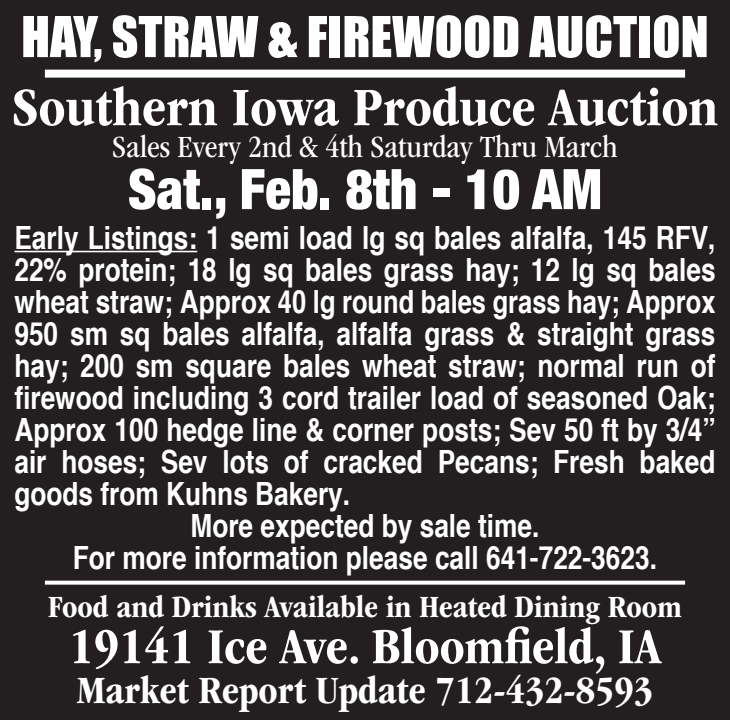
<style>
.page{position:relative;width:730px;height:720px;background:#fff}
.page>*{position:absolute;margin:0;border:0;box-sizing:border-box;transform-origin:0 0}
.t1{font:700 condensed 56px "ITC Garamond Std";color:#fff}
.t2{font:900 condensed 56px "Helvetica Neue";color:#fff;scale:.95 1}
.t3{font:52px "Impact";color:#fff}
.t4{font:700 condensed 52px "ITC Garamond Std";color:#fff}
.t5{font:700 condensed 40px "ITC Garamond Std";color:#fff}
.t6{font:700 condensed 32px "Helvetica";color:#fff}
.t7{font:700 condensed 32px "ITC Garamond Std";color:#fff}
.t8{font:condensed 32px "ITC Garamond Std";color:#fff}
</style>
<div class="page">
<div style="left:0;top:0;width:729px;height:720px;background:#231f20"></div>
<hr style="left:14px;top:251px;width:183px;height:1px;background:#fff">
<div style="left:45px;top:70px;width:639px;height:8px;background:#fff"></div>
<svg style="left:45px;top:581px;width:639px;height:4px;background:#ebeaea"></svg>
<h2 class="t3" style="left:21px;top:-4px;width:688px">HAY, STRAW &amp; FIREWOOD AUCTION</h2>
<h1 class="t1" style="left:12px;top:76px;width:707px">Southern Iowa Produce Auction</h1>
<p class="t8" style="left:112px;top:129px;width:506px">Sales Every 2nd &amp; 4th Saturday Thru March</p>
<h1 class="t2" style="left:128px;top:143px;width:500px">Sat., Feb. 8th - 10 AM</h1>
<p class="t6" style="left:14px;top:218px;width:702px">Early Listings: 1 semi load lg sq bales alfalfa, 145 RFV,</p>
<p class="t6" style="left:14px;top:250px;width:702px">22% protein; 18 lg sq bales grass hay; 12 lg sq bales</p>
<p class="t6" style="left:14px;top:282px;width:702px">wheat straw; Approx 40 lg round bales grass hay; Approx</p>
<p class="t6" style="left:14px;top:314px;width:702px">950 sm sq bales alfalfa, alfalfa grass &amp; straight grass</p>
<p class="t6" style="left:14px;top:346px;width:702px">hay; 200 sm square bales wheat straw; normal run of</p>
<p class="t6" style="left:14px;top:378px;width:702px">firewood including 3 cord trailer load of seasoned Oak;</p>
<p class="t6" style="left:14px;top:410px;width:702px">Approx 100 hedge line &amp; corner posts; Sev 50 ft by 3/4”</p>
<p class="t6" style="left:14px;top:442px;width:702px">air hoses; Sev lots of cracked Pecans; Fresh baked</p>
<p class="t6" style="left:14px;top:474px;width:337px">goods from Kuhns Bakery.</p>
<p class="t6" style="left:190px;top:506px;width:350px">More expected by sale time.</p>
<p class="t6" style="left:73px;top:538px;width:585px">For more information please call 641-722-3623.</p>
<p class="t7" style="left:48px;top:589px;width:634px">Food and Drinks Available in Heated Dining Room</p>
<h2 class="t4" style="left:69px;top:617px;width:593px">19141 Ice Ave. Bloomfield, IA</h2>
<p class="t5" style="left:77px;top:668px;width:577px">Market Report Update 712-432-8593</p>
</div>
